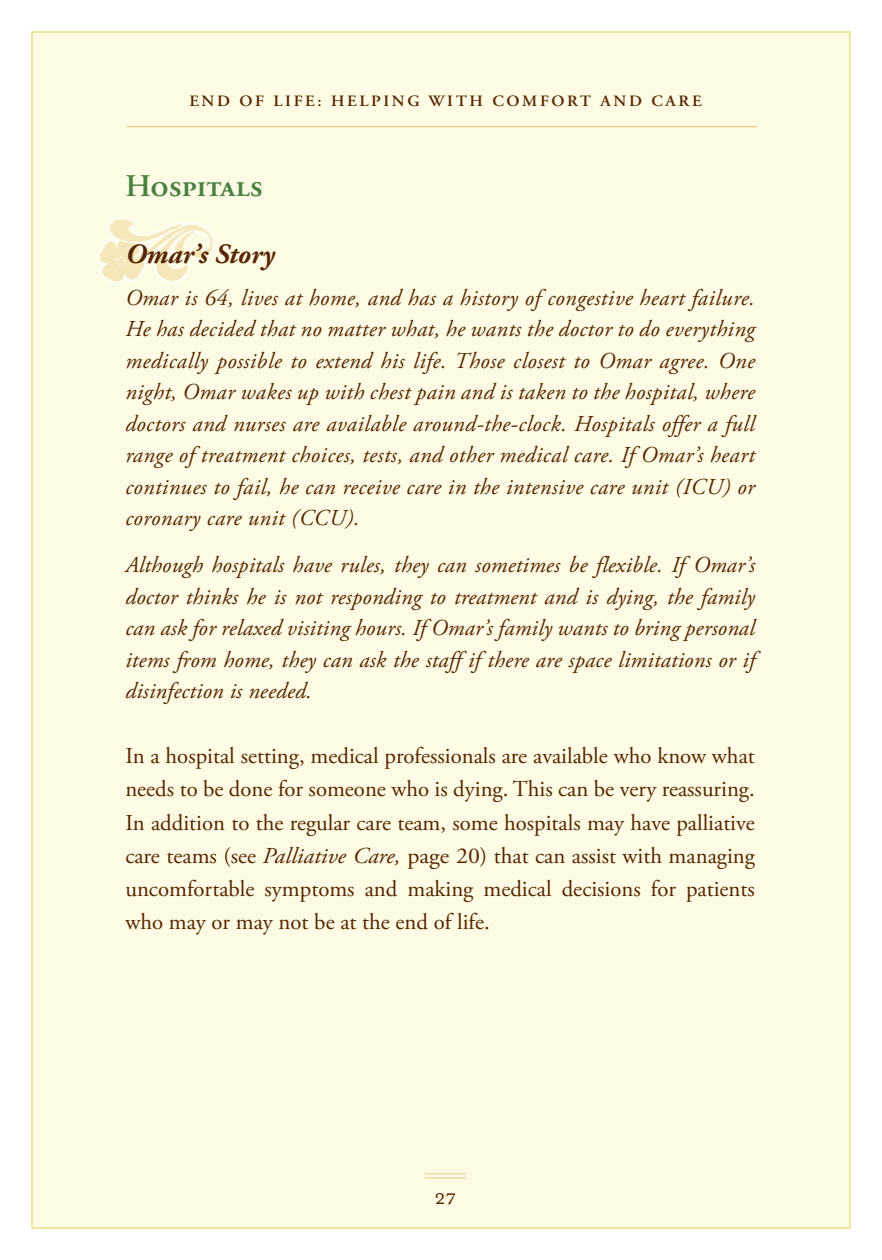
<style>
.page{position:relative;width:882px;height:1260px;background:#fff}
.page>*{position:absolute;margin:0;border:0;box-sizing:border-box;transform-origin:0 0}
.t1{font:600 31.5px "Adobe Garamond Pro";color:#488143}
.story_Title{font:italic 700 28px "Adobe Garamond Pro";color:#572500}
.t2{font:24.5px "Mrs Eaves Small Caps";color:#572500}
.story_body{font:italic 22.75px/31.5px "Adobe Garamond Pro";letter-spacing:.01em;color:#572500;text-align:justify}
.Text{font:22.75px/33.2px "Adobe Garamond Pro";color:#572500;text-align:justify}
.t3{font:600 15.75px "Adobe Garamond Pro";letter-spacing:.16em;color:#572500;scale:1.05 1}
.s1{font-style:italic}
</style>
<div class="page">
<div style="left:32px;top:32px;width:818px;height:1196px;background:#fdfbe3;border:1px solid #e9e18d"></div>
<hr style="left:425px;top:1177px;width:41px;height:1px;background:#e8cd85">
<hr style="left:425px;top:1173px;width:41px;height:1px;background:#e8cd85">
<hr style="left:127px;top:126px;width:630px;height:1px;background:#e8cd85">
<svg style="left:97px;top:216px;width:119px;height:68px"></svg>
<p class="t3" style="left:185px;top:92px;width:489px">END OF LIFE: HELPING WITH COMFORT AND CARE</p>
<p class="t3" style="left:189px;top:92px;width:489px">END OF LIFE: HELPING WITH COMFORT AND CARE</p>
<p class="t1" style="left:125px;top:168px;width:139px">Hospitals</p>
<p class="story_Title" style="left:125px;top:238px;width:151px">Omar’s Story</p>
<p class="story_body" style="left:125px;top:282px;width:631px">Omar is 64, lives at home, and has a history of congestive heart failure.<br>He has decided that no matter what, he wants the doctor to do everything medically possible to extend his life. Those closest to Omar agree. One night, Omar wakes up with chest pain and is taken to the hospital, where doctors and nurses are available around-the-clock. Hospitals offer a full range of treatment choices, tests, and other medical care. If Omar’s heart continues to fail, he can receive care in the intensive care unit (ICU) or coronary care unit (CCU).</p>
<p class="story_body" style="left:125px;top:550px;width:631px">Although hospitals have rules, they can sometimes be flexible. If Omar’s doctor thinks he is not responding to treatment and is dying, the family can ask for relaxed visiting hours. If Omar’s family wants to bring personal items from home, they can ask the staff if there are space limitations or if disinfection is needed.</p>
<p class="Text" style="left:125px;top:740px;width:631px">In a hospital setting, medical professionals are available who know what needs to be done for someone who is dying. This can be very reassuring.<br>In addition to the regular care team, some hospitals may have palliative care teams (see <span class="s1">Palliative Care,</span> page 20) that can assist with managing uncomfortable symptoms and making medical decisions for patients who may or may not be at the end of life.</p>
<p class="t2" style="left:430px;top:1184px;width:24px">27</p>
<p class="t2" style="left:434px;top:1184px;width:24px">27</p>
</div>
